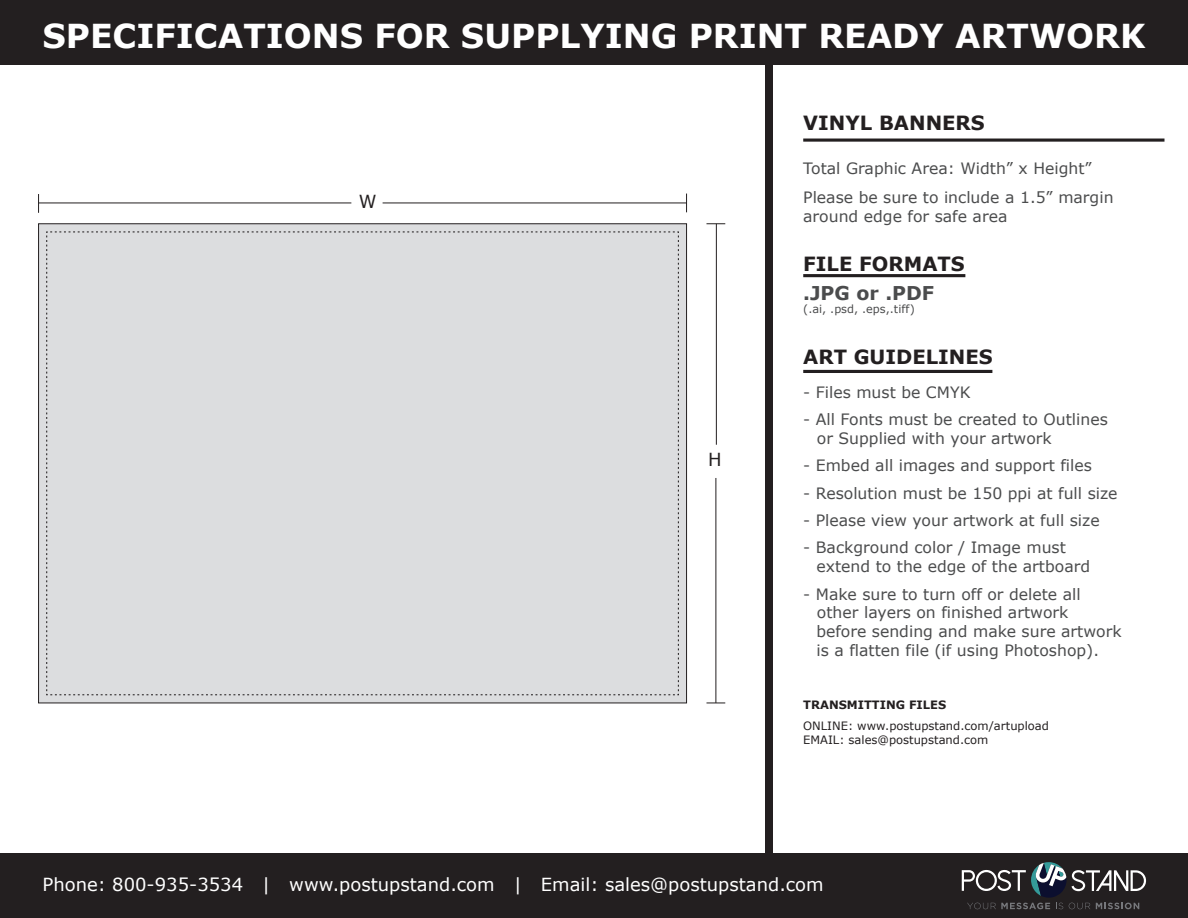
<style>
.page{position:relative;width:1188px;height:918px;background:#fff}
.page>*{position:absolute;margin:0;border:0;box-sizing:border-box;transform-origin:0 0}
.t1{font:700 33px "Verdana";color:#fff}
.t2{font:700 19.5px "Verdana";color:#231f20}
.t3{font:700 19.05px "Verdana";color:#4b4c4d}
.t4{font:18px "Verdana";color:#fff}
.t5{font:18px "Verdana";color:#231f20}
.t6{font:15.6px/18.8px "Verdana";color:#4b4c4d}
.t7{font:11.55px/13.8px "Verdana";color:#231f20}
.t8{font:700 11.55px "Verdana";color:#231f20}
.t9{font:11.25px "Verdana";color:#4b4c4d}
</style>
<div class="page">
<div style="left:0;top:0;width:1188px;height:65px;background:#231f20"></div>
<div style="left:765px;top:0;width:8px;height:918px;background:#231f20"></div>
<div style="left:0;top:853px;width:1188px;height:65px;background:#231f20"></div>
<hr style="left:383px;top:203px;width:304px;height:1px;background:#231f20">
<hr style="left:39px;top:203px;width:312px;height:1px;background:#231f20">
<svg style="left:38px;top:194px;width:1px;height:19px"></svg>
<svg style="left:686px;top:194px;width:1px;height:18px"></svg>
<hr style="left:716px;top:224px;width:1px;height:221px;background:#231f20">
<svg style="left:707px;top:223px;width:18px;height:1px"></svg>
<hr style="left:716px;top:478px;width:1px;height:225px;background:#231f20">
<svg style="left:707px;top:703px;width:18px;height:1px"></svg>
<hr style="left:803px;top:370px;width:189px;height:3px;background:#231f20">
<hr style="left:803px;top:274px;width:162px;height:3px;background:#231f20">
<hr style="left:803px;top:139px;width:362px;height:3px;background:#231f20">
<svg style="left:962px;top:862px;width:184px;height:47px"></svg>
<div style="left:38px;top:223px;width:649px;height:480px;background:#dcdddf;border:1px solid #231f20"></div>
<svg style="left:46px;top:231px;width:633px;height:465px"></svg>
<h1 class="t1" style="left:43px;top:12px;width:1104px">SPECIFICATIONS FOR SUPPLYING PRINT READY ARTWORK</h1>
<p class="t5" style="left:359px;top:189px;width:19px">W</p>
<p class="t5" style="left:708px;top:447px;width:15px">H</p>
<p class="t2" style="left:803px;top:110px;width:183px">VINYL BANNERS</p>
<p class="t6" style="left:803px;top:154px;width:312px;line-height:28.5px">Total Graphic Area: Width” x Height”<br>Please be sure to include a 1.5” margin</p>
<p class="t6" style="left:803px;top:207px;width:206px">around edge for safe area</p>
<p class="t2" style="left:803px;top:250px;width:163px">FILE FORMATS</p>
<p class="t3" style="left:803px;top:280px;width:133px">.JPG or .PDF</p>
<p class="t9" style="left:803px;top:301px;width:113px">(.ai, .psd, .eps,.tiff)</p>
<p class="t2" style="left:803px;top:343px;width:191px">ART GUIDELINES</p>
<p class="t6" style="left:803px;top:383px;width:169px">- Files must be CMYK</p>
<p class="t6" style="left:817px;top:410px;width:292px;text-indent:-14px">- All Fonts must be created to Outlines or Supplied with your artwork</p>
<p class="t6" style="left:803px;top:456px;width:290px">- Embed all images and support files</p>
<p class="t6" style="left:803px;top:483px;width:316px">- Resolution must be 150 ppi at full size</p>
<p class="t6" style="left:803px;top:511px;width:298px">- Please view your artwork at full size</p>
<p class="t6" style="left:816px;top:538px;width:275px;text-indent:-13px">- Background color / Image must extend to the edge of the artboard</p>
<p class="t6" style="left:816px;top:584px;width:307px;text-indent:-13px">- Make sure to turn off or delete all other layers on finished artwork before sending and make sure artwork is a flatten file (if using Photoshop).</p>
<p class="t8" style="left:803px;top:696px;width:145px">TRANSMITTING FILES</p>
<p class="t7" style="left:803px;top:719px;width:247px">ONLINE: www.postupstand.com/artupload<br>EMAIL: sales@postupstand.com</p>
<p class="t4" style="left:43px;top:872px;width:783px">Phone: 800-935-3534 | www.postupstand.com | Email: sales@postupstand.com</p>
</div>
